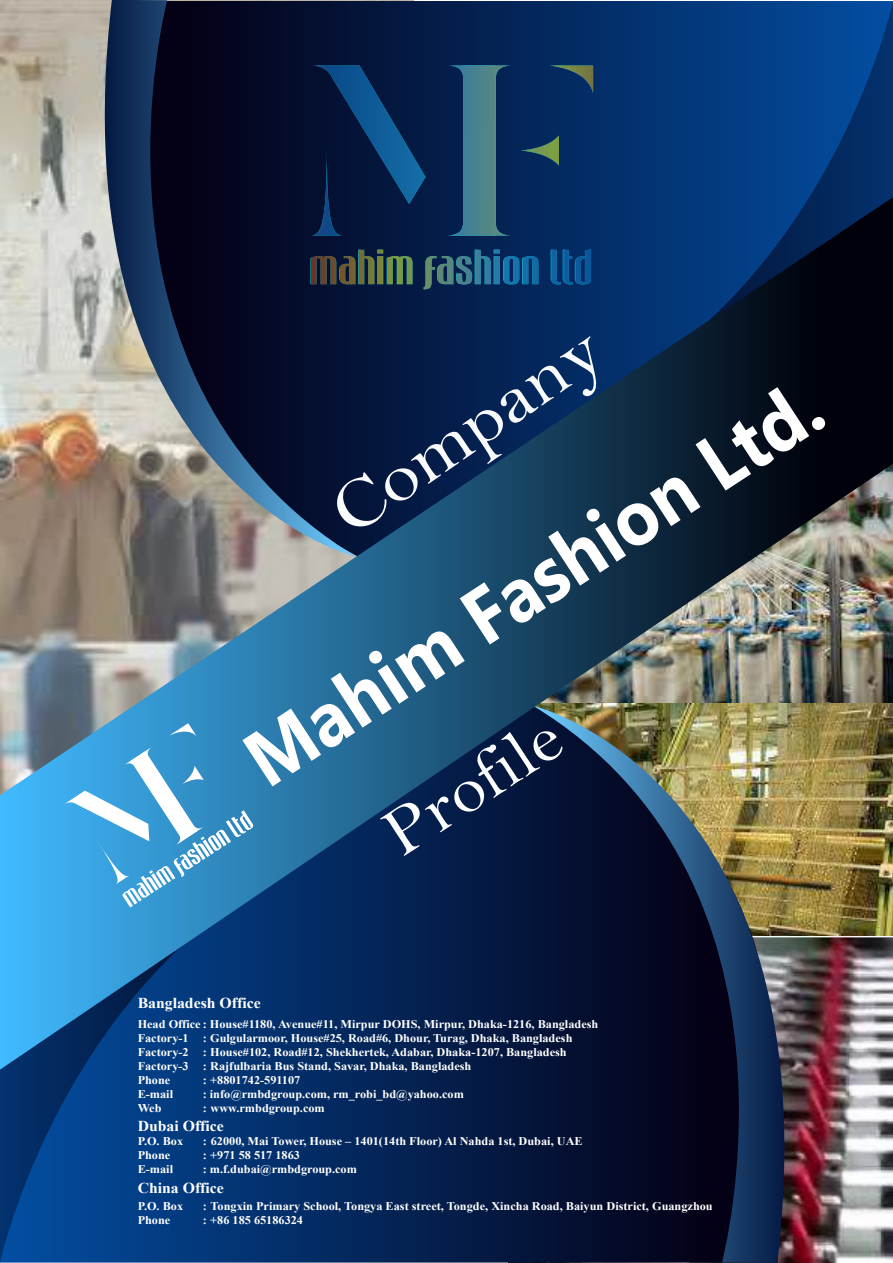
<style>
.page{position:relative;width:893px;height:1263px;background:#fff}
.page>*{position:absolute;margin:0;border:0;box-sizing:border-box;transform-origin:0 0}
.t1{font:72px "Bell";color:#fafbfc;scale:1.11 1}
.t2{font:69.15px "Bell";color:#fdfeff;scale:1.04 1}
.t3{font:700 15.15px "Times New Roman";color:#fff;scale:1.05 1}
.t4{font:700 11.7px/14.1px "Times New Roman";color:#fff;scale:1.05 1}
</style>
<div class="page">
<img style="left:0;top:0;width:413px;height:197px">
<img style="left:508px;top:1070px;width:385px;height:193px">
<svg style="left:252px;top:1070px;width:280px;height:192px;background:#032354"></svg>
<svg style="left:357px;top:1px;width:536px;height:196px;background:#03265a"></svg>
<svg style="left:0;top:1070px;width:252px;height:192px;background:#033c81"></svg>
<svg style="left:641px;top:2px;width:252px;height:195px;background:#033c81"></svg>
<svg style="left:55px;top:0;width:302px;height:197px;background:#2a3046"></svg>
<svg style="left:532px;top:1070px;width:302px;height:193px;background:#171530"></svg>
<img style="left:0;top:197px;width:893px;height:873px">
<img style="left:63px;top:387px;width:762px;height:520px">
<svg style="left:310px;top:66px;width:116px;height:170px;background:#062550"></svg>
<svg style="left:447px;top:66px;width:65px;height:170px;background:#285470"></svg>
<svg style="left:521px;top:136px;width:38px;height:30px"></svg>
<svg style="left:550px;top:66px;width:43px;height:27px"></svg>
<svg style="left:310px;top:250px;width:102px;height:34px;background:#3e493d"></svg>
<svg style="left:423px;top:250px;width:115px;height:39px;background:#1a4f74"></svg>
<svg style="left:551px;top:249px;width:40px;height:35px"></svg>
<h1 class="t1" style="left:314px;top:484px;width:282px;rotate:-35deg">Company</h1>
<p class="t3" style="left:138px;top:992px;width:119px">Bangladesh Office</p>
<h2 class="t2" style="left:367px;top:805px;width:192px;rotate:-33deg">Profile</h2>
<p class="t4" style="left:138px;top:1016px;width:440px">Head Office House#1180, Avenue#11, Mirpur DOHS, Mirpur, Dhaka-1216, Bangladesh<br>Factory-1</p>
<p class="t4" style="left:203px;top:1016px;width:5px">:</p>
<p class="t4" style="left:203px;top:1030px;width:353px">: Gulgularmoor, House#25, Road#6, Dhour, Turag, Dhaka, Bangladesh</p>
<p class="t4" style="left:138px;top:1044px;width:50px">Factory-2</p>
<p class="t4" style="left:203px;top:1044px;width:348px">: House#102, Road#12, Shekhertek, Adabar, Dhaka-1207, Bangladesh</p>
<p class="t4" style="left:138px;top:1058px;width:50px">Factory-3</p>
<p class="t4" style="left:203px;top:1058px;width:257px">: Rajfulbaria Bus Stand, Savar, Dhaka, Bangladesh</p>
<p class="t4" style="left:138px;top:1072px;width:33px">Phone</p>
<p class="t4" style="left:203px;top:1072px;width:94px">: +8801742-591107</p>
<p class="t4" style="left:138px;top:1086px;width:35px">E-mail</p>
<p class="t4" style="left:203px;top:1086px;width:250px">: info@rmbdgroup.com, rm_robi_bd@yahoo.com</p>
<p class="t4" style="left:138px;top:1101px;width:24px">Web</p>
<p class="t4" style="left:203px;top:1101px;width:118px">: www.rmbdgroup.com</p>
<p class="t4" style="left:138px;top:1134px;width:45px">P.O. Box</p>
<p class="t4" style="left:203px;top:1134px;width:363px">: 62000, Mai Tower, House – 1401(14th Floor) Al Nahda 1st, Dubai, UAE</p>
<p class="t4" style="left:138px;top:1148px;width:33px">Phone</p>
<p class="t4" style="left:203px;top:1148px;width:94px">: +971 58 517 1863</p>
<p class="t4" style="left:138px;top:1162px;width:35px">E-mail</p>
<p class="t4" style="left:203px;top:1162px;width:148px">: m.f.dubai@rmbdgroup.com</p>
<p class="t4" style="left:138px;top:1199px;width:45px">P.O. Box</p>
<p class="t4" style="left:203px;top:1199px;width:487px">: Tongxin Primary School, Tongya East street, Tongde, Xincha Road, Baiyun District, Guangzhou</p>
<p class="t4" style="left:138px;top:1213px;width:33px">Phone</p>
<p class="t4" style="left:203px;top:1213px;width:97px">: +86 185 65186324</p>
<p class="t3" style="left:138px;top:1115px;width:84px">Dubai Office</p>
<p class="t3" style="left:138px;top:1177px;width:84px">China Office</p>
</div>
